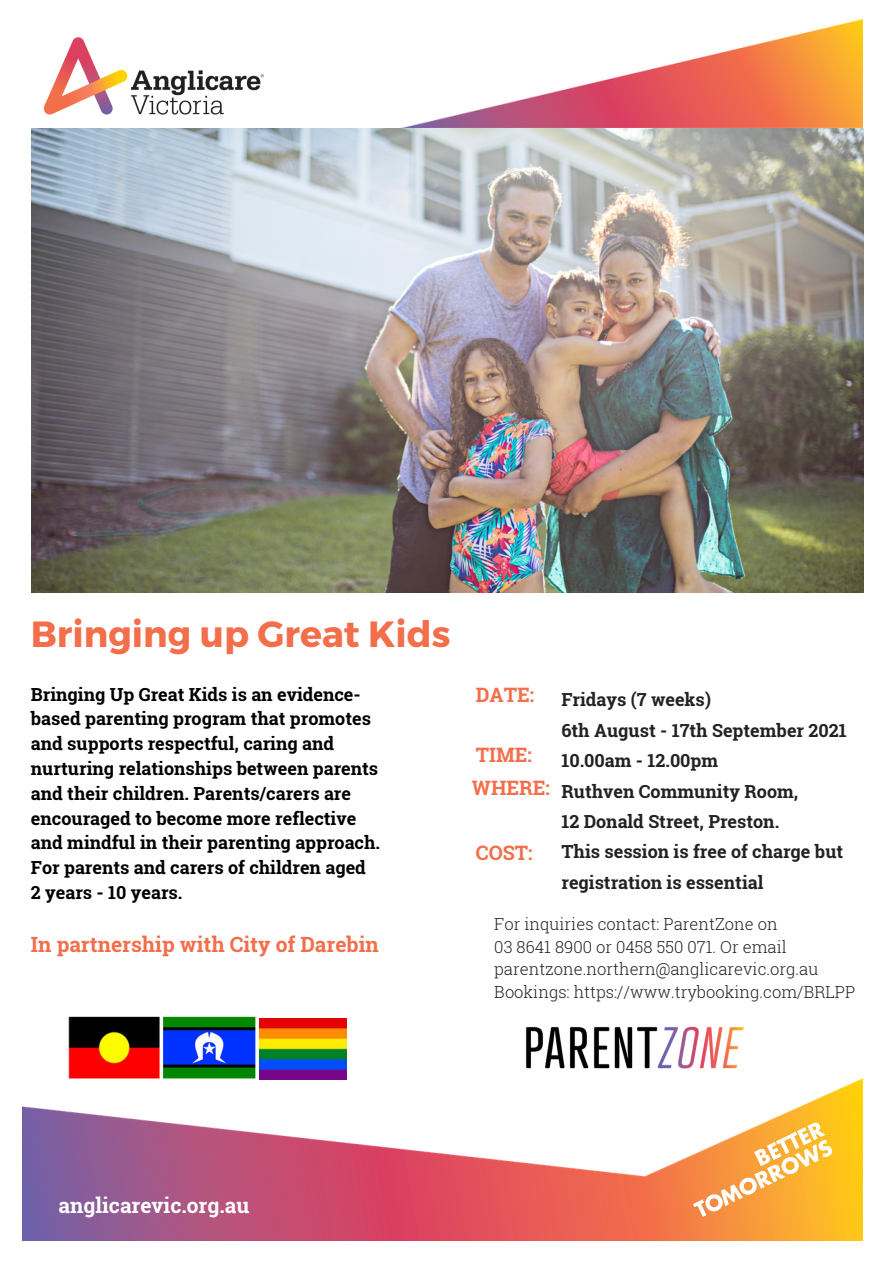
<style>
.page{position:relative;width:894px;height:1264px;background:#fff}
.page>*{position:absolute;margin:0;border:0;box-sizing:border-box;transform-origin:0 0}
.t1{font:700 36.45px "Montserrat";color:#f36e4a}
.t2{font:700 21px "Roboto Slab";color:#f36e4a}
.t3{font:700 21px "Roboto Slab";color:#fff}
.t4{font:700 19.8px "Roboto Slab";color:#f36e4a}
.t5{font:700 18px/24.8px "Roboto Slab";color:#000}
.t6{font:700 18px/30.5px "Roboto Slab";color:#222}
.t7{font:300 16.5px/22.5px "Roboto Slab";color:#222}
</style>
<div class="page">
<img style="left:23px;top:53px;width:839px;height:1187px">
<img style="left:23px;top:37px;width:270px;height:79px">
<img style="left:259px;top:1018px;width:87px;height:61px">
<img style="left:64px;top:1013px;width:195px;height:69px">
<img style="left:678px;top:1109px;width:171px;height:121px">
<img style="left:514px;top:1010px;width:239px;height:75px">
<img style="left:32px;top:128px;width:830px;height:464px">
<p class="t1" style="left:31px;top:610px;width:421px">Bringing up Great Kids</p>
<p class="t5" style="left:31px;top:681px;width:350px">Bringing Up Great Kids is an evidence&shy;based parenting program that promotes and supports respectful, caring and nurturing relationships between parents and their children. Parents/carers are encouraged to become more reflective and mindful in their parenting approach.<br>For parents and carers of children aged</p>
<p class="t5" style="left:31px;top:879px;width:153px">2 years - 10 years.</p>
<p class="t2" style="left:31px;top:929px;width:349px">In partnership with City of Darebin</p>
<p class="t4" style="left:475px;top:681px;width:60px">DATE:</p>
<p class="t4" style="left:475px;top:741px;width:58px">TIME:</p>
<p class="t4" style="left:472px;top:774px;width:80px">WHERE:</p>
<p class="t4" style="left:475px;top:839px;width:58px">COST:</p>
<p class="t6" style="left:561px;top:684px;width:151px">Fridays (7 weeks)</p>
<p class="t6" style="left:561px;top:714px;width:287px">6th August - 17th September 2021</p>
<p class="t6" style="left:561px;top:744px;width:158px">10.00am - 12.00pm</p>
<p class="t6" style="left:561px;top:775px;width:238px">Ruthven Community Room,</p>
<p class="t6" style="left:561px;top:805px;width:219px">12 Donald Street, Preston.</p>
<p class="t6" style="left:561px;top:836px;width:283px">This session is free of charge but registration is essential</p>
<p class="t7" style="left:494px;top:912px;width:285px">For inquiries contact: ParentZone on</p>
<p class="t7" style="left:494px;top:934px;width:325px">03 8641 8900 or 0458 550 071. Or email parentzone.northern@anglicarevic.org.au</p>
<p class="t7" style="left:494px;top:979px;width:362px">Bookings: https://www.trybooking.com/BRLPP</p>
<p class="t3" style="left:59px;top:1190px;width:192px">anglicarevic.org.au</p>
</div>
